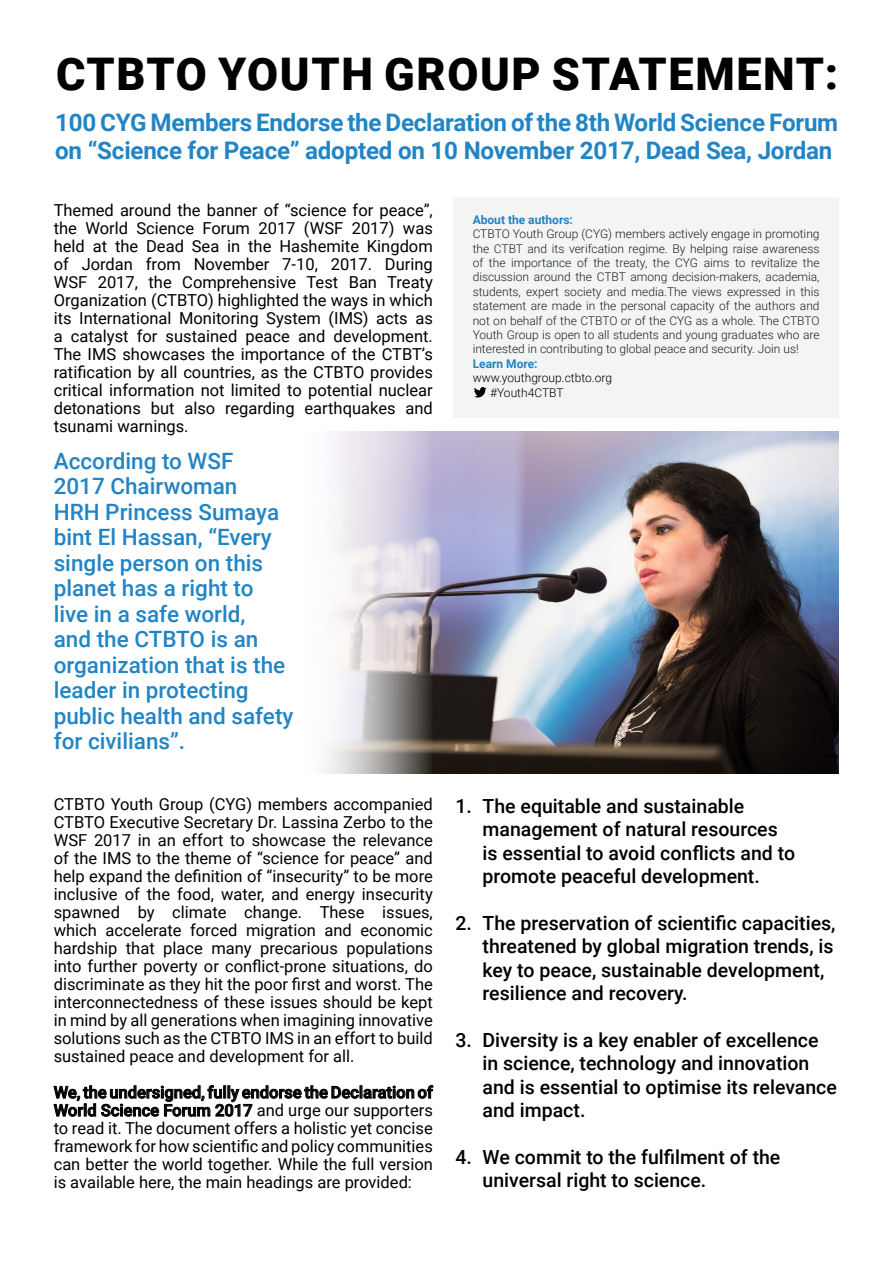
<style>
.page{position:relative;width:893px;height:1263px;background:#fff}
.page>*{position:absolute;margin:0;border:0;box-sizing:border-box;transform-origin:0 0}
.t1{font:900 45px "Roboto";letter-spacing:.035em;color:#000}
.t2{font:700 24.15px/28.5px "Roboto";letter-spacing:-.01em;color:#2185c5}
.t3{font:500 22.5px/25.5px "Roboto";color:#2185c5}
.t4{font:500 19.5px/23.4px "Roboto";color:#000}
.t5{font:16.5px/18px "Roboto";color:#000;text-align:justify}
.t6{font:300 12px/14.4px "Roboto";color:#231f20;text-align:justify}
.t7{font:300 12px/14.4px "Roboto";color:#000}
.t8{font:700 12px "Roboto";color:#2185c5}
.s1{font-weight:500}
</style>
<div class="page">
<img style="left:326px;top:431px;width:513px;height:342px">
<div style="left:454px;top:197px;width:385px;height:221px;background:#f3f4f4"></div>
<svg style="left:53px;top:1085px;width:381px;height:32px"></svg>
<svg style="left:474px;top:387px;width:11px;height:11px"></svg>
<h1 class="t1" style="left:56px;top:48px;width:784px">CTBTO YOUTH GROUP STATEMENT:</h1>
<h2 class="t2" style="left:55px;top:108px;width:784px">100 CYG Members Endorse the Declaration of the 8th World Science Forum on “Science for Peace” adopted on 10 November 2017, Dead Sea, Jordan</h2>
<p class="t5" style="left:54px;top:201px;width:381px">Themed around the banner of “science for peace”, the World Science Forum 2017 (WSF 2017) was held at the Dead Sea in the Hashemite Kingdom of Jordan from November 7-10, 2017. During WSF 2017, the Comprehensive Test Ban Treaty Organization (CTBTO) highlighted the ways in which its International Monitoring System (IMS) acts as a catalyst for sustained peace and development.<br>The IMS showcases the importance of the CTBT’s ratification by all countries, as the CTBTO provides critical information not limited to potential nuclear detonations but also regarding earthquakes and tsunami warnings.</p>
<p class="t3" style="left:54px;top:448px;width:241px">According to WSF<br>2017 Chairwoman<br>HRH Princess Sumaya bint El Hassan, “Every single person on this planet has a right to live in a safe world,<br>and the CTBTO is an organization that is the leader in protecting public health and safety for civilians”.</p>
<p class="t5" style="left:54px;top:795px;width:381px">CTBTO Youth Group (CYG) members accompanied CTBTO Executive Secretary Dr. Lassina Zerbo to the WSF 2017 in an effort to showcase the relevance of the IMS to the theme of “science for peace” and help expand the definition of “insecurity” to be more inclusive of the food, water, and energy insecurity spawned by climate change. These issues, which accelerate forced migration and economic hardship that place many precarious populations into further poverty or conflict-prone situations, do discriminate as they hit the poor first and worst. The interconnectedness of these issues should be kept in mind by all generations when imagining innovative solutions such as the CTBTO IMS in an effort to build sustained peace and development for all.</p>
<p class="t5" style="left:54px;top:1083px;width:381px"><span class="s1">We, the undersigned, fully endorse the Declaration of World Science Forum 2017</span> and urge our supporters to read it. The document offers a holistic yet concise framework for how scientific and policy communities can better the world together. While the full version is available here, the main headings are provided:</p>
<p class="t8" style="left:473px;top:213px;width:102px">About the authors:</p>
<p class="t6" style="left:473px;top:227px;width:348px">CTBTO Youth Group (CYG) members actively engage in promoting the CTBT and its verifcation regime. By helping raise awareness of the importance of the treaty, the CYG aims to revitalize the discussion around the CTBT among decision-makers, academia, students, expert society and media.The views expressed in this statement are made in the personal capacity of the authors and not on behalf of the CTBTO or of the CYG as a whole. The CTBTO Youth Group is open to all students and young graduates who are interested in contributing to global peace and security. Join us!</p>
<p class="t8" style="left:473px;top:357px;width:66px">Learn More:</p>
<p class="t7" style="left:490px;top:371px;width:123px;text-indent:-17px">www.youthgroup.ctbto.org #Youth4CTBT</p>
<p class="t4" style="left:483px;top:795px;width:314px;text-indent:-27px">1. The equitable and sustainable management of natural resources is essential to avoid conflicts and to promote peaceful development.</p>
<p class="t4" style="left:483px;top:912px;width:354px;text-indent:-27px">2. The preservation of scientific capacities, threatened by global migration trends, is key to peace, sustainable development, resilience and recovery.</p>
<p class="t4" style="left:483px;top:1029px;width:356px;text-indent:-27px">3. Diversity is a key enabler of excellence in science, technology and innovation and is essential to optimise its relevance and impact.</p>
<p class="t4" style="left:483px;top:1146px;width:299px;text-indent:-27px">4. We commit to the fulfilment of the universal right to science.</p>
</div>
